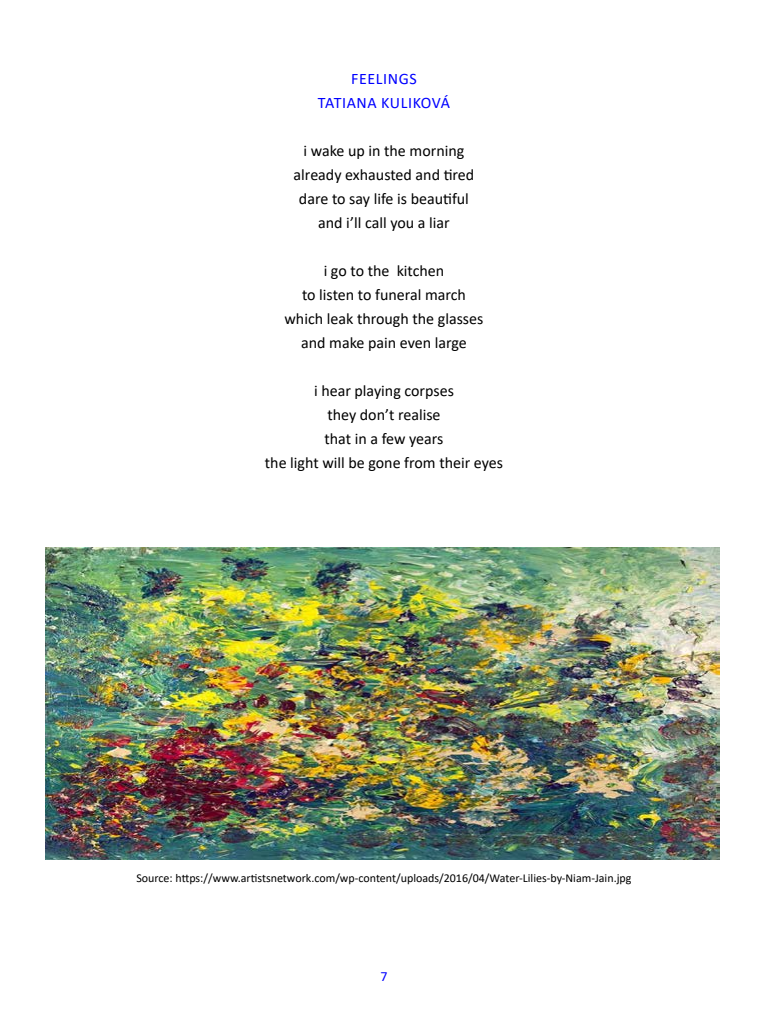
<style>
.page{position:relative;width:768px;height:1024px;background:#fff}
.page>*{position:absolute;margin:0;border:0;box-sizing:border-box;transform-origin:0 0}
.t1{font:16px/24px "Calibri";color:#000;text-align:center}
.t2{font:16px/24px "Calibri";letter-spacing:.04em;color:#00f;text-align:center}
.t3{font:14px "Calibri";color:#00f}
.t4{font:12px "Calibri";color:#000}
</style>
<div class="page">
<img style="left:46px;top:548px;width:673px;height:312px">
<p class="t2" style="left:318px;top:66px;width:134px">FEELINGS<br>TATIANA KULIKOVÁ</p>
<p class="t1" style="left:294px;top:138px;width:182px">i wake up in the morning already exhausted and tired dare to say life is beautiful and i’ll call you a liar</p>
<p class="t1" style="left:285px;top:258px;width:200px">i go to the kitchen<br>to listen to funeral march which leak through the glasses and make pain even large</p>
<p class="t1" style="left:265px;top:378px;width:240px">i hear playing corpses<br>they don’t realise<br>that in a few years<br>the light will be gone from their eyes</p>
<p class="t4" style="left:136px;top:869px;width:497px">Source: https://www.artistsnetwork.com/wp-content/uploads/2016/04/Water-Lilies-by-Niam-Jain.jpg</p>
<p class="t3" style="left:380px;top:966px;width:9px">7</p>
</div>
